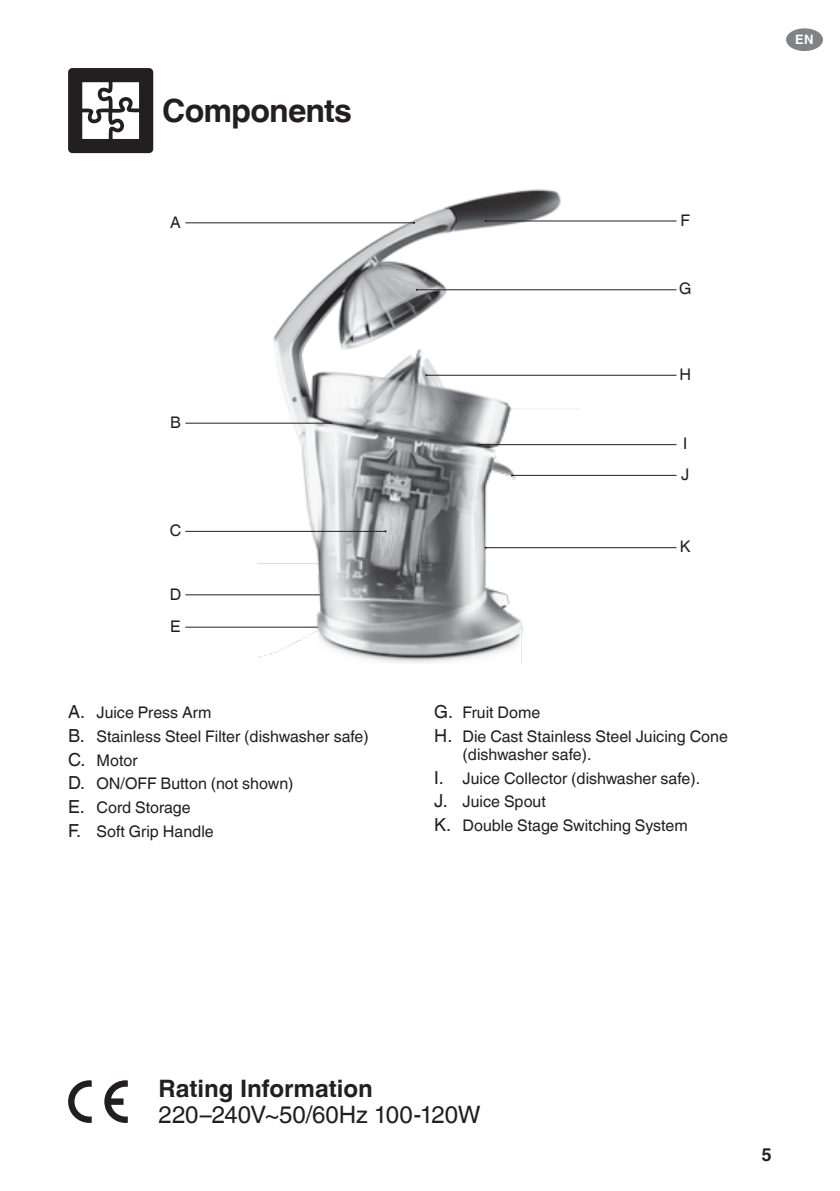
<style>
.page{position:relative;width:840px;height:1191px;background:#fff}
.page>*{position:absolute;margin:0;border:0;box-sizing:border-box;transform-origin:0 0}
.Page_Header{font:700 32px "Helvetica World";letter-spacing:-.025em;color:#231f20}
.t1{font:24px "Helvetica World";letter-spacing:-.01em;color:#231f20}
.t2{font:700 24px "Helvetica World";color:#231f20}
.t3{font:700 18px "Helvetica World";color:#231f20}
.Callout_letter_A_B_C{font:16px/18px "Helvetica World";color:#231f20}
.t4{font:700 13px "Helvetica World";color:#fff}
.s1{font-size:18px}
</style>
<div class="page">
<div style="left:785px;top:28px;width:37px;height:23px;background:#808285;border-radius:50%"></div>
<div style="left:68px;top:68px;width:85px;height:85px;background:#231f20;border-radius:4px"></div>
<svg style="left:82px;top:82px;width:57px;height:57px"></svg>
<hr style="left:185px;top:627px;width:200px;height:1px;background:#231f20">
<hr style="left:185px;top:594px;width:200px;height:1px;background:#231f20">
<img style="left:257px;top:189px;width:322px;height:474px">
<hr style="left:185px;top:222px;width:229px;height:1px;background:#231f20">
<hr style="left:485px;top:221px;width:191px;height:1px;background:#231f20">
<hr style="left:485px;top:547px;width:191px;height:1px;background:#231f20">
<hr style="left:185px;top:423px;width:145px;height:1px;background:#231f20">
<hr style="left:185px;top:531px;width:200px;height:1px;background:#231f20">
<hr style="left:416px;top:289px;width:260px;height:1px;background:#231f20">
<hr style="left:426px;top:375px;width:250px;height:1px;background:#231f20">
<hr style="left:511px;top:475px;width:165px;height:1px;background:#231f20">
<hr style="left:478px;top:444px;width:198px;height:1px;background:#231f20">
<svg style="left:104px;top:1080px;width:24px;height:43px"></svg>
<svg style="left:68px;top:1080px;width:24px;height:43px"></svg>
<p class="Page_Header" style="left:162px;top:92px;width:191px">Components</p>
<p class="Callout_letter_A_B_C" style="left:170px;top:213px;width:12px">A</p>
<p class="Callout_letter_A_B_C" style="left:680px;top:211px;width:11px">F</p>
<p class="Callout_letter_A_B_C" style="left:678px;top:280px;width:14px">G</p>
<p class="Callout_letter_A_B_C" style="left:170px;top:413px;width:12px">B</p>
<p class="Callout_letter_A_B_C" style="left:169px;top:521px;width:13px">C</p>
<p class="Callout_letter_A_B_C" style="left:170px;top:585px;width:13px">D</p>
<p class="Callout_letter_A_B_C" style="left:170px;top:617px;width:12px">E</p>
<p class="Callout_letter_A_B_C" style="left:68px;top:703px;width:145px"><span class="s1">A.</span> Juice Press Arm</p>
<p class="Callout_letter_A_B_C" style="left:68px;top:727px;width:302px"><span class="s1">B.</span> Stainless Steel Filter (dishwasher safe)</p>
<p class="Callout_letter_A_B_C" style="left:68px;top:751px;width:71px"><span class="s1">C.</span> Motor</p>
<p class="Callout_letter_A_B_C" style="left:68px;top:774px;width:227px"><span class="s1">D.</span> ON/OFF Button (not shown)</p>
<p class="Callout_letter_A_B_C" style="left:68px;top:798px;width:124px"><span class="s1">E.</span> Cord Storage</p>
<p class="Callout_letter_A_B_C" style="left:68px;top:822px;width:147px"><span class="s1">F.</span> Soft Grip Handle</p>
<p class="Callout_letter_A_B_C" style="left:679px;top:365px;width:13px">H</p>
<p class="Callout_letter_A_B_C" style="left:682px;top:435px;width:6px">I</p>
<p class="Callout_letter_A_B_C" style="left:680px;top:465px;width:10px">J</p>
<p class="Callout_letter_A_B_C" style="left:679px;top:538px;width:12px">K</p>
<p class="Callout_letter_A_B_C" style="left:434px;top:703px;width:107px"><span class="s1">G.</span> Fruit Dome</p>
<p class="Callout_letter_A_B_C" style="left:462px;top:727px;width:267px;text-indent:-28px"><span class="s1">H.</span> Die Cast Stainless Steel Juicing Cone (dishwasher safe).</p>
<p class="Callout_letter_A_B_C" style="left:434px;top:769px;width:267px"><span class="s1">I.</span> Juice Collector (dishwasher safe).</p>
<p class="Callout_letter_A_B_C" style="left:434px;top:792px;width:113px"><span class="s1">J.</span> Juice Spout</p>
<p class="Callout_letter_A_B_C" style="left:434px;top:816px;width:255px"><span class="s1">K.</span> Double Stage Switching System</p>
<p class="t4" style="left:794px;top:32px;width:20px">EN</p>
<p class="t2" style="left:158px;top:1074px;width:215px">Rating Information</p>
<p class="t1" style="left:158px;top:1100px;width:323px">220–240V~50/60Hz 100-120W</p>
<p class="t3" style="left:761px;top:1143px;width:12px">5</p>
</div>
